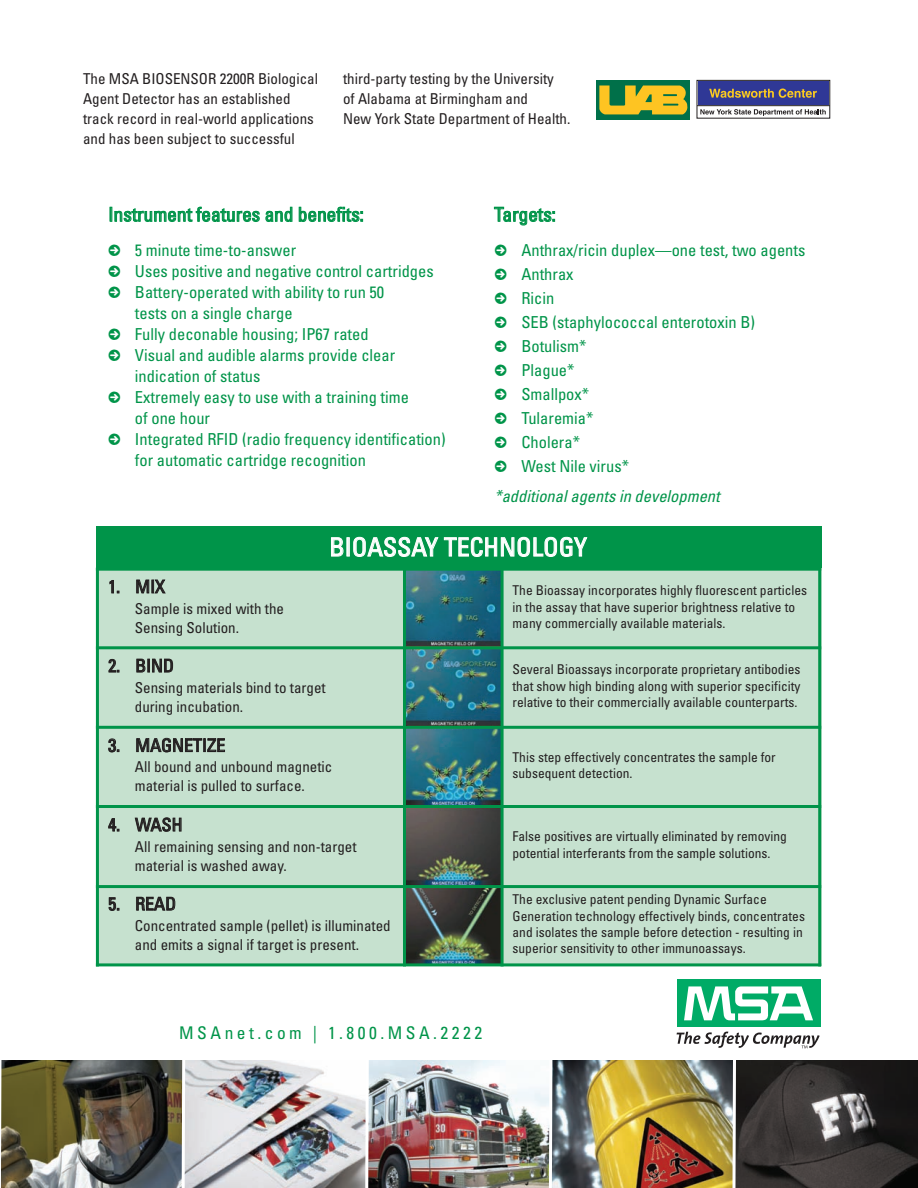
<style>
.page{position:relative;width:918px;height:1188px;background:#fff}
.page>*{position:absolute;margin:0;border:0;box-sizing:border-box;transform-origin:0 0}
.t1{font:condensed 25.5px "Univers LT Std";color:#fff}
.t2{font:condensed 19.5px "Univers LT Std";color:#009449}
.t3{font:condensed 18px "Univers LT Std";color:#231f20}
.t4{font:condensed 17.4px "Univers LT Std";letter-spacing:.2em;color:#009449}
.t5{font:condensed 16.5px/21px "Univers LT Std";color:#009449}
.t6{font:italic condensed 16.5px "Univers LT Std";color:#009449}
.t7{font:condensed 15px/20.1px "Univers LT Std";color:#231f20}
.t8{font:condensed 13.5px/16.2px "Univers LT Std";color:#231f20}
</style>
<div class="page">
<div style="left:677px;top:979px;width:143px;height:48px;background:#00ab66"></div>
<svg style="left:684px;top:986px;width:129px;height:34px"></svg>
<img style="left:3px;top:1061px;width:915px;height:127px">
<img style="left:406px;top:571px;width:95px;height:392px">
<div style="left:96px;top:568px;width:308px;height:80px;background:#c6e1cf"></div>
<div style="left:502px;top:568px;width:319px;height:80px;background:#c6e1cf"></div>
<div style="left:96px;top:648px;width:308px;height:79px;background:#c6e1cf"></div>
<div style="left:502px;top:648px;width:319px;height:79px;background:#c6e1cf"></div>
<div style="left:96px;top:727px;width:308px;height:80px;background:#c6e1cf"></div>
<div style="left:502px;top:727px;width:319px;height:80px;background:#c6e1cf"></div>
<div style="left:96px;top:807px;width:308px;height:80px;background:#c6e1cf"></div>
<div style="left:502px;top:807px;width:319px;height:80px;background:#c6e1cf"></div>
<div style="left:96px;top:887px;width:308px;height:79px;background:#c6e1cf"></div>
<div style="left:502px;top:887px;width:319px;height:79px;background:#c6e1cf"></div>
<hr style="left:96px;top:568px;width:3px;height:398px;background:#009449">
<hr style="left:403px;top:568px;width:3px;height:398px;background:#009449">
<hr style="left:501px;top:568px;width:3px;height:398px;background:#009449">
<hr style="left:818px;top:568px;width:3px;height:398px;background:#009449">
<hr style="left:96px;top:568px;width:725px;height:3px;background:#009449">
<hr style="left:96px;top:646px;width:725px;height:3px;background:#009449">
<hr style="left:96px;top:726px;width:725px;height:3px;background:#009449">
<hr style="left:96px;top:805px;width:725px;height:3px;background:#009449">
<hr style="left:96px;top:885px;width:725px;height:3px;background:#009449">
<hr style="left:96px;top:963px;width:725px;height:3px;background:#009449">
<svg style="left:180px;top:1060px;width:7px;height:128px"></svg>
<svg style="left:364px;top:1060px;width:6px;height:128px"></svg>
<svg style="left:547px;top:1060px;width:7px;height:128px"></svg>
<img style="left:677px;top:1032px;width:143px;height:156px">
<svg style="left:1px;top:1060px;width:2px;height:128px"></svg>
<div style="left:96px;top:526px;width:725px;height:42px;background:#009449"></div>
<div style="left:597px;top:80px;width:93px;height:40px;background:#007049"></div>
<svg style="left:599px;top:85px;width:89px;height:29px"></svg>
<div style="left:698px;top:82px;width:130px;height:23px;background:#2f3896"></div>
<svg style="left:709px;top:89px;width:108px;height:9px"></svg>
<svg style="left:700px;top:109px;width:126px;height:7px"></svg>
<div style="left:697px;top:80px;width:133px;height:39px;border:1px solid #231f20"></div>
<hr style="left:697px;top:105px;width:133px;height:1px;background:#231f20">
<p class="t7" style="left:83px;top:70px;width:236px">The MSA BIOSENSOR 2200R Biological Agent Detector has an established track record in real-world applications and has been subject to successful</p>
<p class="t7" style="left:343px;top:70px;width:229px">third-party testing by the University<br>of Alabama at Birmingham and<br>New York State Department of Health.</p>
<h2 class="t2" style="left:108px;top:207px;width:257px">Instrument features and benefits:</h2>
<h2 class="t2" style="left:494px;top:207px;width:63px">Targets:</h2>
<p class="t5" style="left:135px;top:241px;width:312px">5 minute time-to-answer<br>Uses positive and negative control cartridges Battery-operated with ability to run 50<br>tests on a single charge<br>Fully deconable housing; IP67 rated<br>Visual and audible alarms provide clear indication of status<br>Extremely easy to use with a training time<br>of one hour<br>Integrated RFID (radio frequency identification) for automatic cartridge recognition</p>
<p class="t5" style="left:521px;top:240px;width:286px;line-height:24px">Anthrax/ricin duplex—one test, two agents<br>Anthrax<br>Ricin<br>SEB (staphylococcal enterotoxin B)<br>Botulism*<br>Plague*<br>Smallpox*<br>Tularemia*<br>Cholera*<br>West Nile virus*</p>
<p class="t6" style="left:494px;top:490px;width:227px">*additional agents in development</p>
<h3 class="t3" style="left:108px;top:580px;width:58px">1. MIX</h3>
<p class="t7" style="left:135px;top:600px;width:151px;line-height:18.8px">Sample is mixed with the<br>Sensing Solution.</p>
<h1 class="t1" style="left:329px;top:538px;width:259px">BIOASSAY TECHNOLOGY</h1>
<p class="t8" style="left:513px;top:584px;width:296px">The Bioassay incorporates highly fluorescent particles in the assay that have superior brightness relative to many commercially available materials.</p>
<h3 class="t3" style="left:108px;top:659px;width:67px">2. BIND</h3>
<p class="t7" style="left:135px;top:679px;width:192px;line-height:18.8px">Sensing materials bind to target during incubation.</p>
<p class="t8" style="left:513px;top:663px;width:289px;text-align:justify">Several Bioassays incorporate proprietary antibodies that show high binding along with superior specificity relative to their commercially available counterparts.</p>
<h3 class="t3" style="left:108px;top:739px;width:118px">3. MAGNETIZE</h3>
<p class="t7" style="left:135px;top:759px;width:199px;line-height:18.8px">All bound and unbound magnetic material is pulled to surface.</p>
<p class="t8" style="left:513px;top:750px;width:265px">This step effectively concentrates the sample for subsequent detection.</p>
<h3 class="t3" style="left:108px;top:818px;width:76px">4. WASH</h3>
<p class="t7" style="left:135px;top:838px;width:223px;line-height:18.8px">All remaining sensing and non-target material is washed away.</p>
<p class="t8" style="left:513px;top:830px;width:276px">False positives are virtually eliminated by removing potential interferants from the sample solutions.</p>
<h3 class="t3" style="left:108px;top:897px;width:69px">5. READ</h3>
<p class="t7" style="left:135px;top:918px;width:257px;line-height:18.8px">Concentrated sample (pellet) is illuminated and emits a signal if target is present.</p>
<p class="t8" style="left:513px;top:893px;width:294px">The exclusive patent pending Dynamic Surface Generation technology effectively binds, concentrates and isolates the sample before detection - resulting in superior sensitivity to other immunoassays.</p>
<p class="t4" style="left:179px;top:1027px;width:304px">MSAnet.com | 1.800.MSA.2222</p>
</div>
